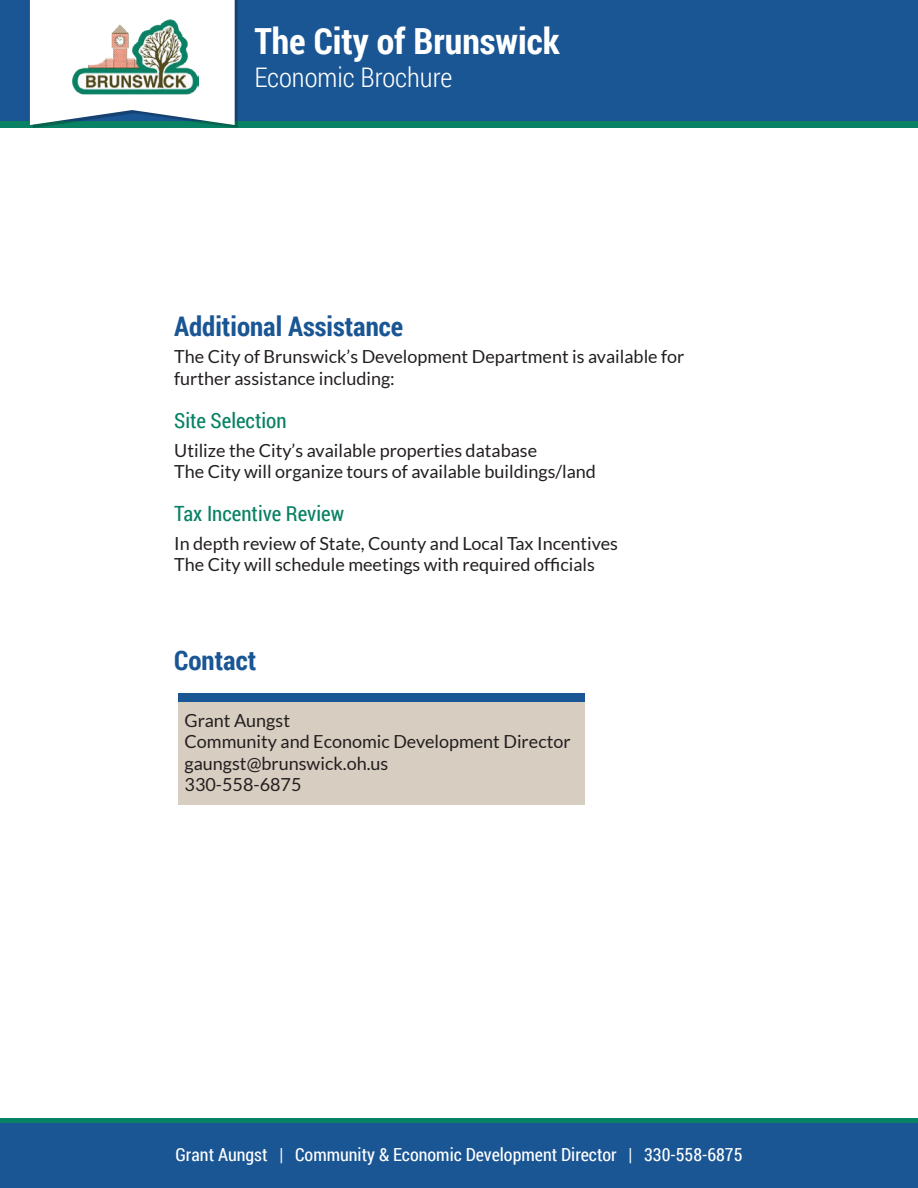
<style>
.page{position:relative;width:918px;height:1188px;background:#fff}
.page>*{position:absolute;margin:0;border:0;box-sizing:border-box;transform-origin:0 0}
.t1{font:700 36px "Roboto Condensed";color:#fff}
.t2{font:700 27px "Roboto Condensed";color:#1a5594}
.t3{font:300 27px "Roboto Condensed";color:#fff}
.t4{font:21px "Roboto Condensed";color:#088164}
.t5{font:18px/21.6px "Lato";color:#231f20}
.t6{font:18px "Roboto Condensed";color:#fff}
</style>
<div class="page">
<svg style="left:0;top:1119px;width:918px;height:5px;background:#0b786d"></svg>
<div style="left:0;top:121px;width:918px;height:7px;background:#088164"></div>
<div style="left:0;top:0;width:918px;height:121px;background:#1a5594"></div>
<div style="left:25px;top:0;width:215px;height:130px;background:#231f20;opacity:.15"></div>
<svg style="left:30px;top:0;width:208px;height:128px;background:#dce8e9"></svg>
<img style="left:72px;top:19px;width:127px;height:76px">
<div style="left:0;top:1124px;width:918px;height:64px;background:#1a5594"></div>
<div style="left:178px;top:698px;width:406px;height:107px;background:#d7cdc0"></div>
<div style="left:178px;top:694px;width:406px;height:8px;background:#1a5594"></div>
<h1 class="t1" style="left:254px;top:16px;width:307px">The City of Brunswick</h1>
<h2 class="t3" style="left:254px;top:58px;width:199px">Economic Brochure</h2>
<h2 class="t2" style="left:174px;top:307px;width:231px">Additional Assistance</h2>
<p class="t5" style="left:174px;top:346px;width:512px">The City of Brunswick’s Development Department is available for further assistance including:</p>
<p class="t4" style="left:174px;top:406px;width:114px">Site Selection</p>
<p class="t5" style="left:174px;top:439px;width:423px">Utilize the City’s available properties database<br>The City will organize tours of available buildings/land</p>
<p class="t4" style="left:174px;top:499px;width:171px">Tax Incentive Review</p>
<p class="t5" style="left:174px;top:532px;width:445px">In depth review of State, County and Local Tax Incentives<br>The City will schedule meetings with required officials</p>
<h2 class="t2" style="left:174px;top:641px;width:84px">Contact</h2>
<p class="t5" style="left:185px;top:709px;width:388px">Grant Aungst<br>Community and Economic Development Director gaungst@brunswick.oh.us<br>330-558-6875</p>
<p class="t6" style="left:175px;top:1142px;width:569px">Grant Aungst | Community &amp; Economic Development Director | 330-558-6875</p>
</div>
